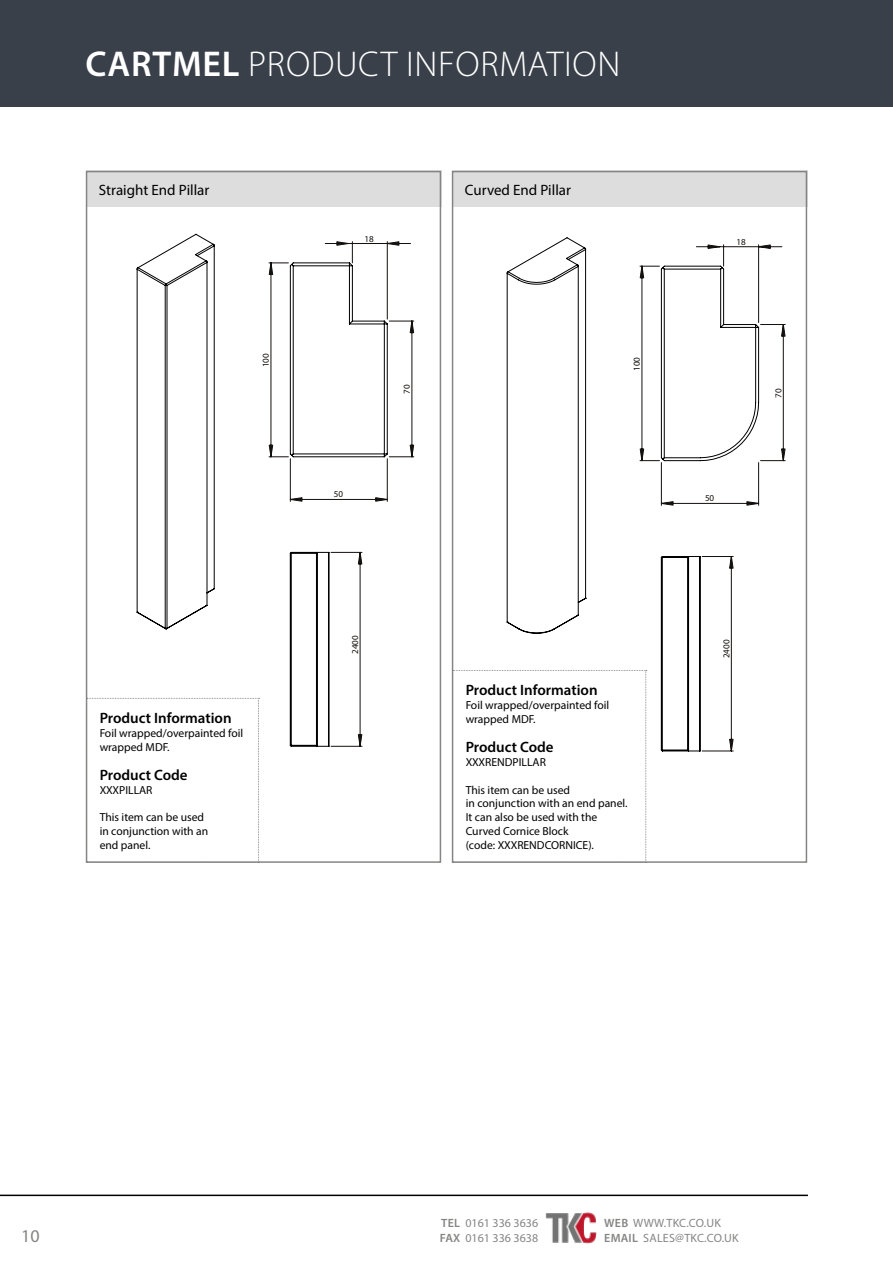
<style>
.page{position:relative;width:893px;height:1263px;background:#fff}
.page>*{position:absolute;margin:0;border:0;box-sizing:border-box;transform-origin:0 0}
.t1{font:300 36px "Myriad Pro";letter-spacing:.02em;color:#fff}
.t2{font:18px "Myriad Pro";color:#858584}
.t3{font:600 15px "Myriad Pro";color:#000}
.t4{font:15px "Myriad Pro";color:#000}
.t5{font:12px/15px "Myriad Pro";letter-spacing:.02em;color:#858584}
.t6{font:12px/15px "Myriad Pro";color:#858584}
.t7{font:11.7px/14px "Myriad Pro";color:#000}
.t8{font:9px "Myriad Pro";color:#13100d}
.s1{font-weight:600}
</style>
<div class="page">
<div style="left:0;top:0;width:893px;height:106px;background:#394049"></div>
<img style="left:545px;top:1212px;width:52px;height:32px">
<hr style="left:0;top:1194px;width:808px;height:2px;background:#000">
<div style="left:86px;top:171px;width:355px;height:36px;background:#ddd"></div>
<div style="left:452px;top:171px;width:355px;height:36px;background:#ddd"></div>
<div style="left:86px;top:171px;width:355px;height:692px;border:2px solid #858584"></div>
<div style="left:452px;top:171px;width:355px;height:692px;border:2px solid #858584"></div>
<svg style="left:86px;top:698px;width:174px;height:165px"></svg>
<svg style="left:452px;top:670px;width:195px;height:193px"></svg>
<svg style="left:506px;top:237px;width:80px;height:397px"></svg>
<svg style="left:661px;top:556px;width:73px;height:196px"></svg>
<svg style="left:640px;top:244px;width:146px;height:262px"></svg>
<svg style="left:136px;top:234px;width:79px;height:396px"></svg>
<svg style="left:290px;top:552px;width:72px;height:195px"></svg>
<svg style="left:269px;top:241px;width:145px;height:261px"></svg>
<h1 class="t1" style="left:85px;top:43px;width:536px"><span class="s1">CARTMEL</span> PRODUCT INFORMATION</h1>
<p class="t4" style="left:99px;top:180px;width:112px">Straight End Pillar</p>
<p class="t4" style="left:465px;top:180px;width:108px">Curved End Pillar</p>
<p class="t8" style="left:260px;top:367px;width:15px;rotate:-90deg">100</p>
<p class="t3" style="left:100px;top:708px;width:133px">Product Information</p>
<p class="t7" style="left:100px;top:725px;width:145px">Foil wrapped/overpainted foil wrapped MDF.</p>
<p class="t3" style="left:100px;top:765px;width:89px">Product Code</p>
<p class="t7" style="left:100px;top:782px;width:54px">XXXPILLAR</p>
<p class="t7" style="left:100px;top:810px;width:110px">This item can be used in conjunction with an end panel.</p>
<p class="t8" style="left:364px;top:233px;width:11px">18</p>
<p class="t8" style="left:334px;top:489px;width:11px">50</p>
<p class="t8" style="left:401px;top:394px;width:11px;rotate:-90deg">70</p>
<p class="t8" style="left:350px;top:654px;width:20px;rotate:-90deg">2400</p>
<p class="t8" style="left:631px;top:371px;width:15px;rotate:-90deg">100</p>
<p class="t3" style="left:466px;top:680px;width:133px">Product Information</p>
<p class="t7" style="left:466px;top:698px;width:145px">Foil wrapped/overpainted foil wrapped MDF.</p>
<p class="t3" style="left:466px;top:737px;width:89px">Product Code</p>
<p class="t7" style="left:466px;top:754px;width:82px">XXXRENDPILLAR</p>
<p class="t7" style="left:466px;top:782px;width:163px">This item can be used<br>in conjunction with an end panel.<br>It can also be used with the<br>Curved Cornice Block<br>(code: XXXRENDCORNICE).</p>
<p class="t8" style="left:737px;top:236px;width:11px">18</p>
<p class="t8" style="left:705px;top:493px;width:11px">50</p>
<p class="t8" style="left:773px;top:398px;width:11px;rotate:-90deg">70</p>
<p class="t8" style="left:721px;top:658px;width:20px;rotate:-90deg">2400</p>
<h2 class="t2" style="left:21px;top:1224px;width:20px">10</h2>
<p class="t6" style="left:440px;top:1215px;width:100px"><span class="s1">TEL</span> 0161 336 3636<br><span class="s1">FAX</span> 0161 336 3638</p>
<p class="t5" style="left:604px;top:1215px;width:136px"><span class="s1">WEB</span> WWW.TKC.CO.UK<br><span class="s1">EMAIL</span> SALES@TKC.CO.UK</p>
</div>
